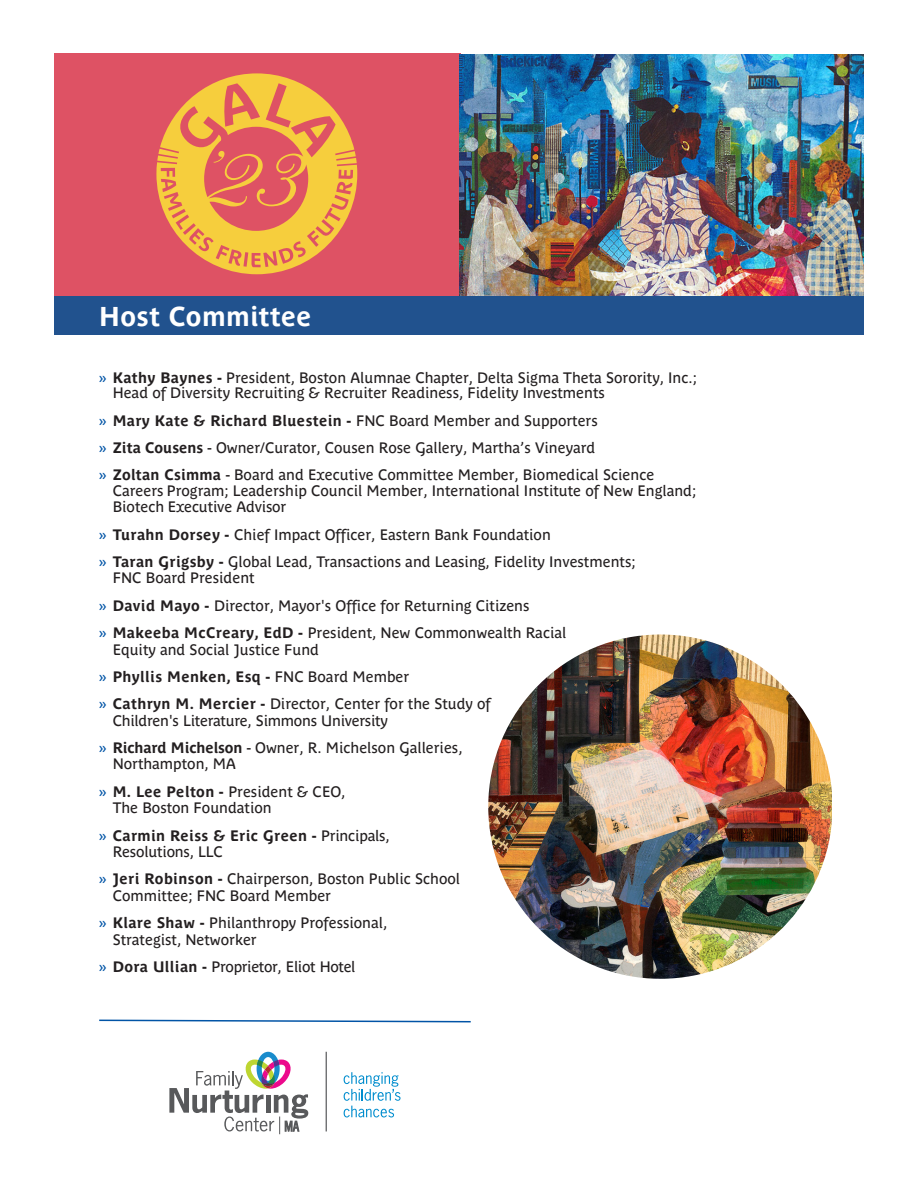
<style>
.page{position:relative;width:918px;height:1188px;background:#fff}
.page>*{position:absolute;margin:0;border:0;box-sizing:border-box;transform-origin:0 0}
.t1{font:700 27px "Parisine Plus Std";letter-spacing:.015em;color:#fff}
.Bullet{font:15px/27.3px "Parisine Plus Std";color:#231f20}
.Bullet-2{font:15px/27.3px "Parisine Plus Std";letter-spacing:-.02em;color:#231f20}
.s1{color:#0154a6}
.s2{font-weight:700}
</style>
<div class="page">
<div style="left:54px;top:296px;width:810px;height:39px;background:#21528e"></div>
<div style="left:54px;top:54px;width:406px;height:242px;background:#de5264"></div>
<svg style="left:344px;top:1072px;width:57px;height:45px"></svg>
<hr style="left:326px;top:1052px;width:1px;height:79px;background:#58595b">
<svg style="left:169px;top:1052px;width:139px;height:82px"></svg>
<svg style="left:99px;top:1019px;width:372px;height:4px"></svg>
<img style="left:459px;top:54px;width:405px;height:242px">
<img style="left:488px;top:634px;width:344px;height:345px">
<svg style="left:156px;top:73px;width:201px;height:201px"></svg>
<p class="t1" style="left:99px;top:300px;width:214px">Host Committee</p>
<p class="Bullet" style="left:113px;top:370px;width:586px;line-height:15.6px;text-indent:-14px"><span class="s1">»</span> <span class="s2">Kathy Baynes -</span> President, Boston Alumnae Chapter, Delta Sigma Theta Sorority, Inc.;<br>Head of Diversity Recruiting &amp; Recruiter Readiness, Fidelity Investments</p>
<p class="Bullet" style="left:99px;top:407px;width:557px"><span class="s1">»</span> <span class="s2">Mary Kate &amp; Richard Bluestein -</span> FNC Board Member and Supporters<br><span class="s1">»</span> <span class="s2">Zita Cousens</span> - Owner/Curator, Cousen Rose Gallery, Martha’s Vineyard<br><span class="s1">»</span> <span class="s2">Zoltan Csimma</span> - Board and Executive Committee Member, Biomedical Science</p>
<p class="Bullet" style="left:113px;top:483px;width:585px;line-height:16px">Careers Program; Leadership Council Member, International Institute of New England;<br>Biotech Executive Advisor</p>
<p class="Bullet" style="left:99px;top:521px;width:538px"><span class="s1">»</span> <span class="s2">Turahn Dorsey -</span> Chief Impact Officer, Eastern Bank Foundation<br><span class="s1">»</span> <span class="s2">Taran Grigsby -</span> Global Lead, Transactions and Leasing, Fidelity Investments;</p>
<p class="Bullet" style="left:99px;top:564px;width:469px;text-indent:14px">FNC Board President<br><span class="s1">»</span> <span class="s2">David Mayo -</span> Director, Mayor's Office for Returning Citizens<br><span class="s1">»</span> <span class="s2">Makeeba McCreary, EdD -</span> President, New Commonwealth Racial</p>
<p class="Bullet" style="left:99px;top:636px;width:393px;text-indent:14px">Equity and Social Justice Fund<br><span class="s1">»</span> <span class="s2">Phyllis Menken, Esq -</span> FNC Board Member<br><span class="s1">»</span> <span class="s2">Cathryn M. Mercier -</span> Director, Center for the Study of</p>
<p class="Bullet-2" style="left:99px;top:707px;width:365px;text-indent:13px">Children's Literature, Simmons University<br><span class="s1">»</span> <span class="s2">Richard Michelson</span> - Owner, R. Michelson Galleries,</p>
<p class="Bullet" style="left:99px;top:750px;width:248px;text-indent:14px">Northampton, MA<br><span class="s1">»</span> <span class="s2">M. Lee Pelton -</span> President &amp; CEO,</p>
<p class="Bullet" style="left:99px;top:794px;width:292px;text-indent:13px">The Boston Foundation<br><span class="s1">»</span> <span class="s2">Carmin Reiss &amp; Eric Green -</span> Principals,</p>
<p class="Bullet" style="left:99px;top:838px;width:363px;text-indent:14px">Resolutions, LLC<br><span class="s1">»</span> <span class="s2">Jeri Robinson -</span> Chairperson, Boston Public School</p>
<p class="Bullet" style="left:99px;top:882px;width:290px;text-indent:14px">Committee; FNC Board Member<br><span class="s1">»</span> <span class="s2">Klare Shaw -</span> Philanthropy Professional,</p>
<p class="Bullet" style="left:99px;top:926px;width:258px;text-indent:14px">Strategist, Networker<br><span class="s1">»</span> <span class="s2">Dora Ullian -</span> Proprietor, Eliot Hotel</p>
</div>
